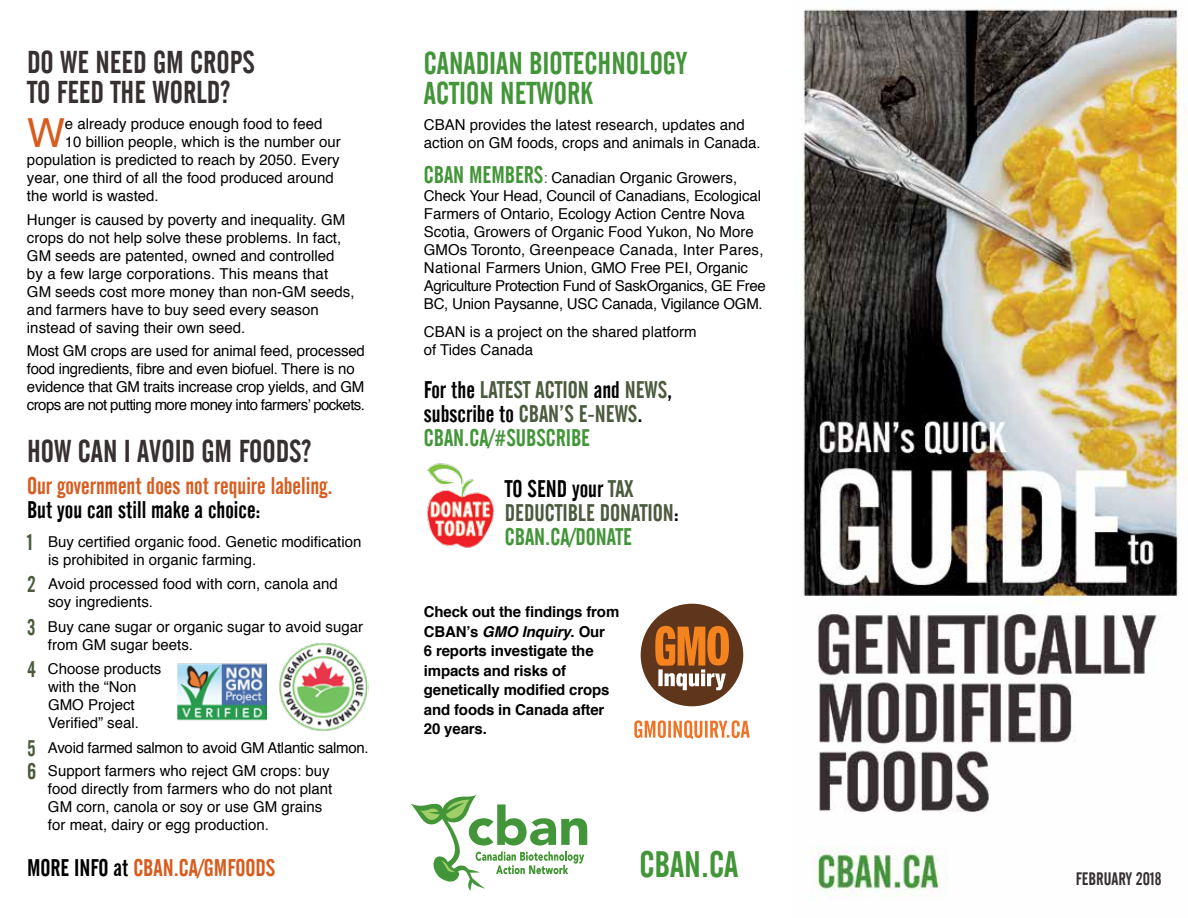
<style>
.page{position:relative;width:1188px;height:918px;background:#fff}
.page>*{position:absolute;margin:0;border:0;box-sizing:border-box;transform-origin:0 0}
.t1{font:40.05px "Helvetica";color:#d75c1e}
.t2{font:36.75px "Alternate Gothic No 2 TL";color:#439539}
.t3{font:31.5px/30px "Alternate Gothic No 2 TL";color:#373031}
.t4{font:31.5px/30px "Alternate Gothic No 2 TL";color:#439539}
.t5{font:24px/24px "Alternate Gothic No 2 TL";color:#4b5b3e}
.t6{font:24px "Alternate Gothic No 2 TL";color:#d75c1e}
.t7{font:24px "Alternate Gothic No 2 TL";color:#000}
.t8{font:18px "Alternate Gothic No 2 TL";color:#373031}
.t9{font:15px/18px "Helvetica";color:#000}
.t10{font:15px/18px "Helvetica";letter-spacing:-.02em;color:#000}
.t11{font:700 15px/19.5px "Helvetica";letter-spacing:-.01em;color:#000}
.s1{font-family:"Alternate Gothic No 2 TL";font-size:22.5px;color:#4b5b3e}
.s2{color:#000}
.s3{font-family:"Alternate Gothic No 2 TL";font-size:24px;color:#439539}
.s4{color:#4b5b3e}
.s5{color:#439539}
.s6{font-style:italic}
</style>
<div class="page">
<img style="left:801px;top:8px;width:387px;height:890px">
<img style="left:427px;top:463px;width:67px;height:85px">
<svg style="left:410px;top:794px;width:177px;height:97px"></svg>
<div style="left:641px;top:604px;width:102px;height:102px;background:#5f361b;border-radius:50%"></div>
<svg style="left:655px;top:626px;width:74px;height:64px"></svg>
<svg style="left:634px;top:720px;width:116px;height:19px"></svg>
<img style="left:279px;top:643px;width:89px;height:88px">
<img style="left:177px;top:663px;width:90px;height:58px">
<h3 class="t3" style="left:27px;top:47px;width:229px">DO WE NEED GM CROPS<br>TO FEED THE WORLD?</h3>
<h1 class="t1" style="left:27px;top:102px;width:39px">W</h1>
<p class="t9" style="left:65px;top:116px;width:259px">e already produce enough food to feed</p>
<p class="t9" style="left:65px;top:134px;width:277px">10 billion people, which is the number our</p>
<p class="t9" style="left:27px;top:152px;width:314px">population is predicted to reach by 2050. Every</p>
<p class="t9" style="left:27px;top:170px;width:308px">year, one third of all the food produced around</p>
<p class="t9" style="left:27px;top:188px;width:133px">the world is wasted.</p>
<p class="t9" style="left:27px;top:211px;width:329px">Hunger is caused by poverty and inequality. GM crops do not help solve these problems. In fact, GM seeds are patented, owned and controlled<br>by a few large corporations. This means that GM seeds cost more money than non-GM seeds, and farmers have to buy seed every season instead of saving their own seed.</p>
<p class="t10" style="left:27px;top:342px;width:340px">Most GM crops are used for animal feed, processed food ingredients, fibre and even biofuel. There is no evidence that GM traits increase crop yields, and GM crops are not putting more money into farmers’ pockets.</p>
<h3 class="t3" style="left:27px;top:436px;width:286px">HOW CAN I AVOID GM FOODS?</h3>
<h3 class="t6" style="left:27px;top:472px;width:307px">Our government does not require labeling.</h3>
<h3 class="t7" style="left:27px;top:496px;width:235px">But you can still make a choice:</h3>
<p class="t9" style="left:48px;top:533px;width:315px;text-indent:-21px"><span class="s1">1</span> Buy certified organic food. Genetic modification is prohibited in organic farming.</p>
<p class="t9" style="left:48px;top:575px;width:291px;text-indent:-21px"><span class="s1">2</span> Avoid processed food with corn, canola and soy ingredients.</p>
<p class="t9" style="left:48px;top:618px;width:317px;text-indent:-21px"><span class="s1">3</span> Buy cane sugar or organic sugar to avoid sugar from GM sugar beets.</p>
<p class="t9" style="left:27px;top:660px;width:136px;text-align:center"><span class="s1">4</span> Choose products with the “Non<br>GMO Project<br>Verified” seal.</p>
<p class="t10" style="left:27px;top:736px;width:343px;line-height:23.4px"><span class="s1">5</span> Avoid farmed salmon to avoid GM Atlantic salmon.<br><span class="s1">6</span> Support farmers who reject GM crops: buy</p>
<p class="t9" style="left:48px;top:780px;width:286px">food directly from farmers who do not plant<br>GM corn, canola or soy or use GM grains for meat, dairy or egg production.</p>
<h3 class="t6" style="left:27px;top:854px;width:250px"><span class="s2">MORE INFO at</span> CBAN.CA/GMFOODS</h3>
<h3 class="t4" style="left:424px;top:47px;width:264px">CANADIAN BIOTECHNOLOGY<br>ACTION NETWORK</h3>
<p class="t9" style="left:424px;top:116px;width:338px">CBAN provides the latest research, updates and action on GM foods, crops and animals in Canada.</p>
<p class="t9" style="left:424px;top:169px;width:343px"><span class="s3">CBAN MEMBERS</span><span class="s4">:</span> Canadian Organic Growers, Check Your Head, Council of Canadians, Ecological Farmers of Ontario, Ecology Action Centre Nova Scotia, Growers of Organic Food Yukon, No More GMOs Toronto, Greenpeace Canada, Inter Pares, National Farmers Union, GMO Free PEI, Organic Agriculture Protection Fund of SaskOrganics, GE Free BC, Union Paysanne, USC Canada, Vigilance OGM.</p>
<p class="t9" style="left:424px;top:324px;width:274px">CBAN is a project on the shared platform of Tides Canada</p>
<h3 class="t5" style="left:424px;top:378px;width:250px"><span class="s2">For the</span> LATEST ACTION <span class="s2">and</span> NEWS<span class="s2">, subscribe to</span> CBAN’S E-NEWS<span class="s2">.<br></span><span class="s5">CBAN.CA/#SUBSCRIBE</span></h3>
<h3 class="t5" style="left:505px;top:477px;width:176px"><span class="s2">TO SEND your</span> TAX<br>DEDUCTIBLE DONATION<span class="s2">:<br></span><span class="s5">CBAN.CA/DONATE</span></h3>
<p class="t11" style="left:424px;top:602px;width:197px">Check out the findings from<br>CBAN’s <span class="s6">GMO Inquiry</span>. Our<br>6 reports investigate the impacts and risks of genetically modified crops and foods in Canada after<br>20 years.</p>
<h2 class="t2" style="left:639px;top:844px;width:101px">CBAN.CA</h2>
<p class="t8" style="left:1076px;top:869px;width:87px">FEBRUARY 2018</p>
</div>
